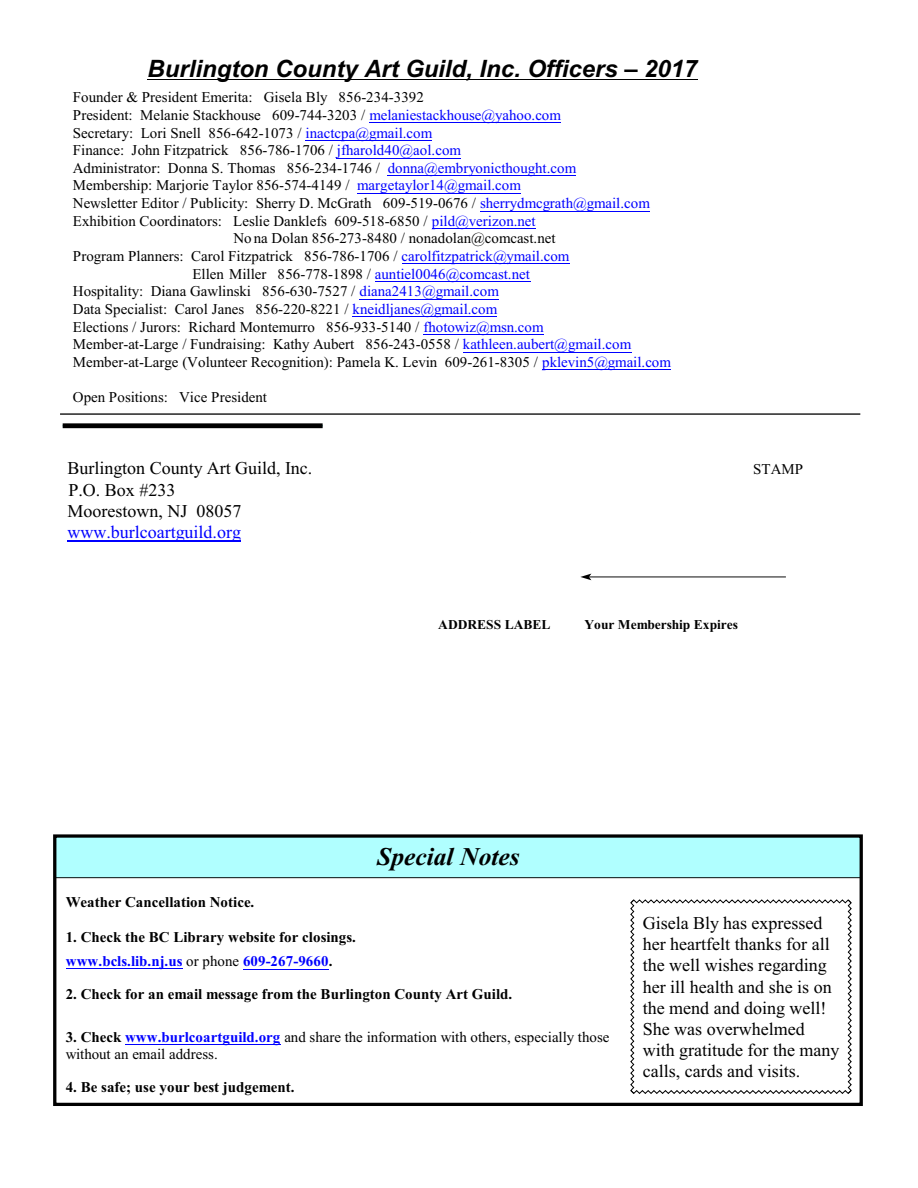
<style>
.page{position:relative;width:918px;height:1188px;background:#fff}
.page>*{position:absolute;margin:0;border:0;box-sizing:border-box;transform-origin:0 0}
.t1{font:italic 700 25.5px "Times New Roman";color:#000}
.t2{font:italic 700 24px "Arial";color:#000}
.t3{font:18px/21.3px "Times New Roman";color:#000}
.t4{font:18px "Times New Roman";color:#00f}
.t5{font:15px/17.7px "Times New Roman";color:#000}
.t6{font:700 15px/24.9px "Times New Roman";color:#000}
.t7{font:700 13.5px "Times New Roman";color:#000}
.s1{color:#00f}
.s2{font-weight:400}
.s3{font-weight:700}
.s4{font-weight:700;color:#00f}
</style>
<div class="page">
<svg style="left:630px;top:899px;width:222px;height:195px"></svg>
<hr style="left:148px;top:79px;width:550px;height:1px;background:#000">
<hr style="left:66px;top:968px;width:117px;height:1px;background:#00f">
<hr style="left:243px;top:969px;width:86px;height:1px;background:#00f">
<hr style="left:125px;top:1044px;width:156px;height:1px;background:#00f">
<hr style="left:369px;top:122px;width:192px;height:1px;background:#00f">
<hr style="left:306px;top:140px;width:126px;height:1px;background:#00f">
<hr style="left:337px;top:158px;width:124px;height:1px;background:#00f">
<hr style="left:388px;top:175px;width:188px;height:1px;background:#00f">
<hr style="left:357px;top:193px;width:164px;height:1px;background:#00f">
<hr style="left:480px;top:211px;width:170px;height:1px;background:#00f">
<hr style="left:432px;top:228px;width:104px;height:1px;background:#00f">
<hr style="left:402px;top:264px;width:168px;height:1px;background:#00f">
<hr style="left:375px;top:281px;width:155px;height:1px;background:#00f">
<hr style="left:359px;top:299px;width:140px;height:1px;background:#00f">
<hr style="left:353px;top:316px;width:144px;height:1px;background:#00f">
<hr style="left:424px;top:334px;width:120px;height:1px;background:#00f">
<hr style="left:463px;top:352px;width:168px;height:1px;background:#00f">
<hr style="left:542px;top:369px;width:129px;height:1px;background:#00f">
<div style="left:55px;top:836px;width:806px;height:42px;background:#b0ffff"></div>
<div style="left:55px;top:836px;width:806px;height:42px;border:1px solid #000"></div>
<hr style="left:68px;top:541px;width:145px;height:1px;background:#00f">
<svg style="left:213px;top:541px;width:28px;height:1px"></svg>
<div style="left:53px;top:834px;width:810px;height:272px;border:3px solid #000"></div>
<hr style="left:60px;top:413px;width:800px;height:2px;background:#000">
<div style="left:63px;top:423px;width:260px;height:6px;background:#000"></div>
<svg style="left:580px;top:574px;width:11px;height:6px"></svg>
<hr style="left:589px;top:577px;width:197px;height:1px;background:#000">
<h2 class="t2" style="left:148px;top:59px;width:551px">Burlington County Art Guild, Inc. Officers – 2017</h2>
<p class="t5" style="left:73px;top:90px;width:353px">Founder &amp; President Emerita: Gisela Bly 856-234-3392</p>
<p class="t5" style="left:73px;top:107px;width:490px">President: Melanie Stackhouse 609-744-3203 / <span class="s1">melaniestackhouse@yahoo.com</span></p>
<p class="t5" style="left:73px;top:125px;width:361px">Secretary: Lori Snell 856-642-1073 / <span class="s1">inactcpa@gmail.com</span></p>
<p class="t5" style="left:73px;top:143px;width:390px">Finance: John Fitzpatrick 856-786-1706 / <span class="s1">jfharold40@aol.com</span></p>
<p class="t5" style="left:73px;top:160px;width:505px">Administrator: Donna S. Thomas 856-234-1746 / <span class="s1">donna@embryonicthought.com</span></p>
<p class="t5" style="left:73px;top:178px;width:450px">Membership: Marjorie Taylor 856-574-4149 / <span class="s1">margetaylor14@gmail.com</span></p>
<p class="t5" style="left:73px;top:196px;width:579px">Newsletter Editor / Publicity: Sherry D. McGrath 609-519-0676 / <span class="s1">sherrydmcgrath@gmail.com</span></p>
<p class="t5" style="left:73px;top:213px;width:464px">Exhibition Coordinators: Leslie Danklefs 609-518-6850 / <span class="s1">pild@verizon.net</span></p>
<p class="t5" style="left:234px;top:231px;width:324px">No na Dolan 856-273-8480 / nonadolan@comcast.net</p>
<p class="t5" style="left:73px;top:249px;width:498px">Program Planners: Carol Fitzpatrick 856-786-1706 / <span class="s1">carolfitzpatrick@ymail.com</span></p>
<p class="t5" style="left:192px;top:266px;width:339px">Ellen Miller 856-778-1898 / <span class="s1">auntiel0046@comcast.net</span></p>
<p class="t5" style="left:73px;top:284px;width:428px">Hospitality: Diana Gawlinski 856-630-7527 / <span class="s1">diana2413@gmail.com</span></p>
<p class="t5" style="left:73px;top:301px;width:426px">Data Specialist: Carol Janes 856-220-8221 / <span class="s1">kneidljanes@gmail.com</span></p>
<p class="t5" style="left:73px;top:319px;width:472px">Elections / Jurors: Richard Montemurro 856-933-5140 / <span class="s1">fhotowiz@msn.com</span></p>
<p class="t5" style="left:73px;top:337px;width:560px">Member-at-Large / Fundraising: Kathy Aubert 856-243-0558 / <span class="s1">kathleen.aubert@gmail.com</span></p>
<p class="t5" style="left:73px;top:354px;width:600px">Member-at-Large (Volunteer Recognition): Pamela K. Levin 609-261-8305 / <span class="s1">pklevin5@gmail.com</span></p>
<p class="t5" style="left:73px;top:390px;width:196px">Open Positions: Vice President</p>
<p class="t3" style="left:68px;top:460px;width:246px">Burlington County Art Guild, Inc.</p>
<p class="t5" style="left:753px;top:462px;width:51px">STAMP</p>
<p class="t3" style="left:68px;top:481px;width:176px">P.O. Box #233<br>Moorestown, NJ 08057</p>
<p class="t4" style="left:68px;top:526px;width:175px">www.burlcoartguild.org</p>
<p class="t7" style="left:438px;top:620px;width:114px">ADDRESS LABEL</p>
<p class="t7" style="left:584px;top:620px;width:155px">Your Membership Expires</p>
<h1 class="t1" style="left:377px;top:847px;width:144px">Special Notes</h1>
<p class="t6" style="left:66px;top:891px;width:190px">Weather Cancellation Notice.</p>
<p class="t6" style="left:66px;top:926px;width:292px">1. Check the BC Library website for closings. <span class="s1">www.bcls.lib.nj.us</span> <span class="s2">or phone</span> <span class="s1">609-267-9660</span>.</p>
<p class="t6" style="left:66px;top:983px;width:448px">2. Check for an email message from the Burlington County Art Guild.</p>
<p class="t5" style="left:66px;top:1029px;width:545px"><span class="s3">3. Check</span> <span class="s4">www.burlcoartguild.org</span> and share the information with others, especially those without an email address.</p>
<p class="t6" style="left:66px;top:1076px;width:230px">4. Be safe; use your best judgement.</p>
<p class="t3" style="left:643px;top:914px;width:198px">Gisela Bly has expressed her heartfelt thanks for all the well wishes regarding her ill health and she is on the mend and doing well!<br>She was overwhelmed with gratitude for the many calls, cards and visits.</p>
</div>
